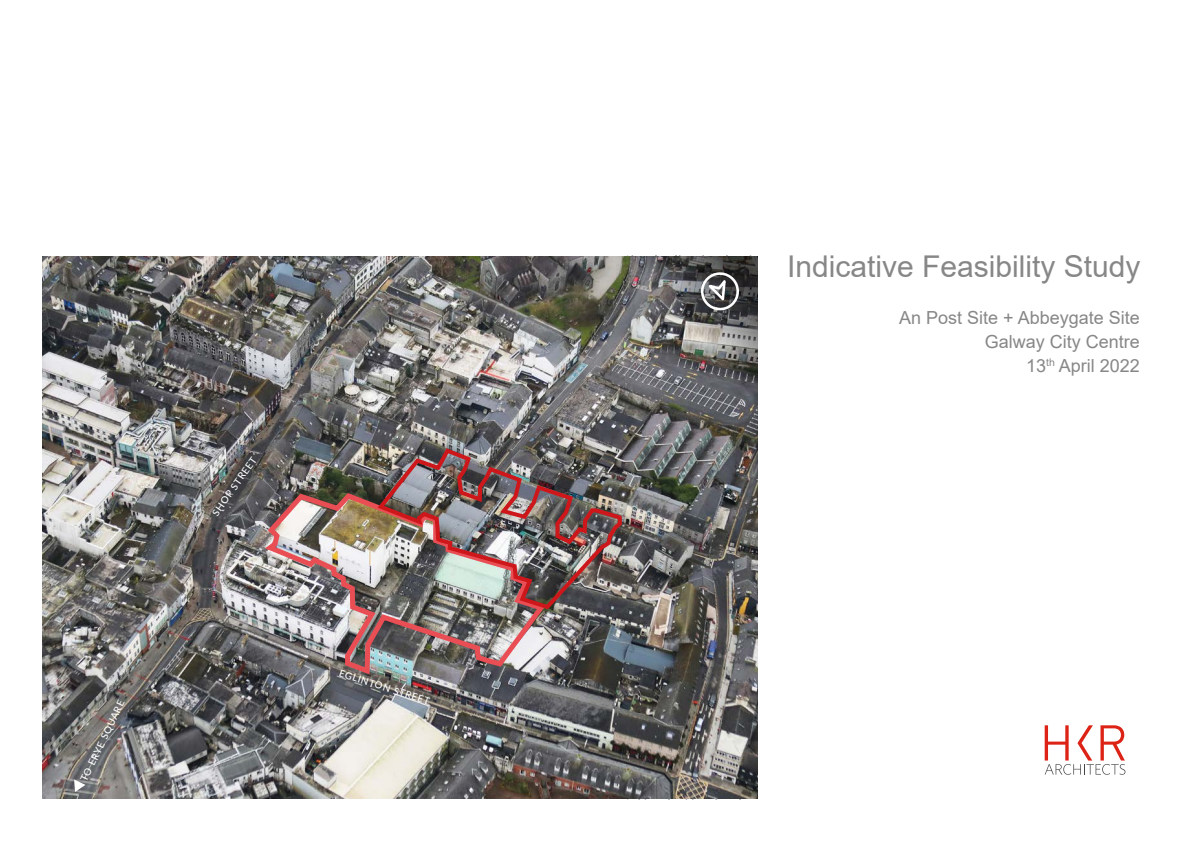
<style>
.page{position:relative;width:1191px;height:842px;background:#fff}
.page>*{position:absolute;margin:0;border:0;box-sizing:border-box;transform-origin:0 0}
.t1{font:30px "Arial";color:#878787}
.t2{font:18px/24px "Arial";color:#878787;text-align:right}
.t3{font:500 9.9px "Lato";color:#fff}
</style>
<div class="page">
<img style="left:43px;top:256px;width:585px;height:543px">
<img style="left:574px;top:256px;width:54px;height:170px">
<img style="left:628px;top:256px;width:130px;height:543px">
<svg style="left:74px;top:779px;width:11px;height:13px"></svg>
<img style="left:260px;top:489px;width:289px;height:189px">
<img style="left:375px;top:446px;width:249px;height:165px">
<svg style="left:1044px;top:725px;width:81px;height:50px"></svg>
<p class="t3" style="left:77px;top:777px;width:90px;rotate:-64deg">TO ERYE SQUARE</p>
<p class="t3" style="left:209px;top:511px;width:71px;rotate:-55deg">SHOP STREET</p>
<p class="t3" style="left:342px;top:666px;width:96px;rotate:18deg">EGLINTON STREET</p>
<h1 class="t1" style="left:787px;top:246px;width:355px">Indicative Feasibility Study</h1>
<p class="t2" style="left:899px;top:305px;width:242px">An Post Site + Abbeygate Site<br>Galway City Centre<br>13<sup>th</sup> April 2022</p>
</div>
